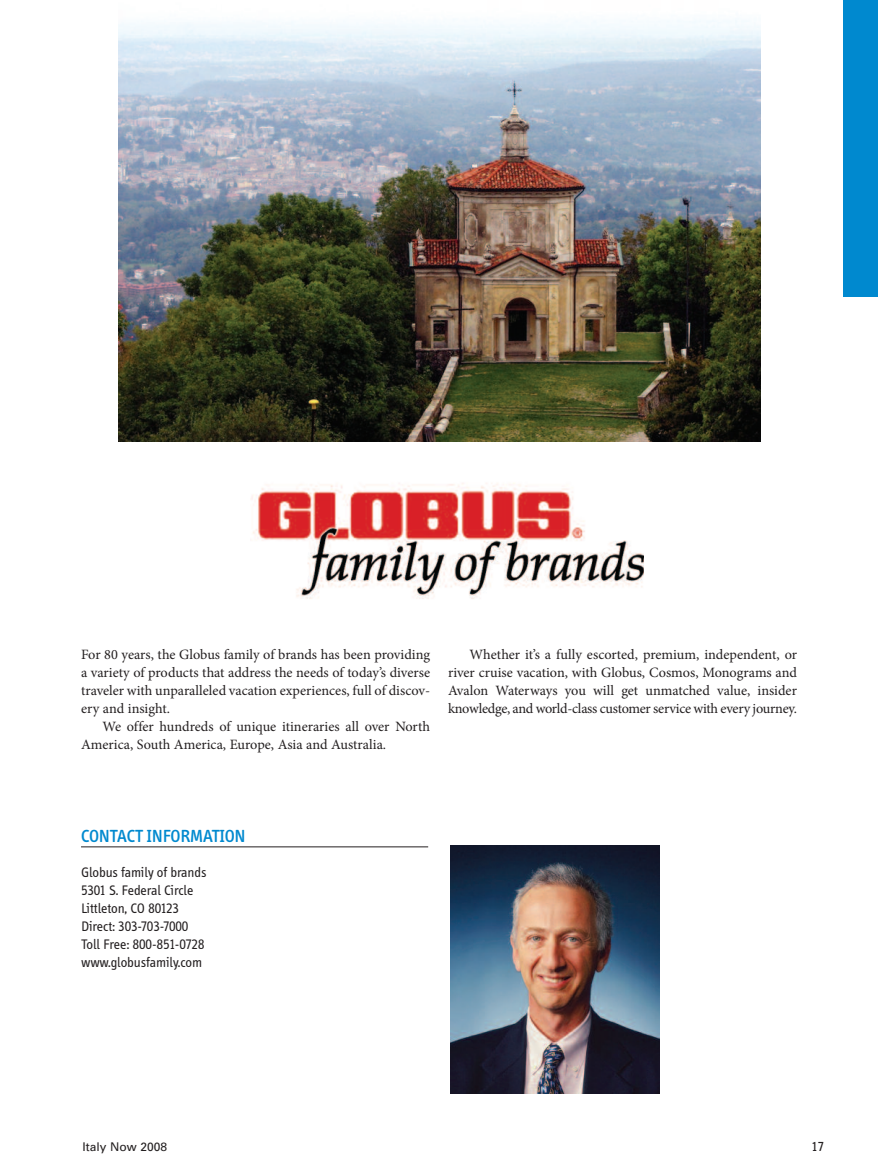
<style>
.page{position:relative;width:878px;height:1175px;background:#fff}
.page>*{position:absolute;margin:0;border:0;box-sizing:border-box;transform-origin:0 0}
.t1{font:500 18px "Info";color:#0089cf}
.t2{font:14.25px/18px "Minion Pro";letter-spacing:-.005em;color:#231f20;text-align:justify}
.t3{font:14.25px/18px "Info";color:#231f20}
.t4{font:13.5px "Info";color:#231f20}
.t5{font:12px "Univers";color:#231f20}
</style>
<div class="page">
<img style="left:118px;top:19px;width:642px;height:422px">
<div style="left:843px;top:0;width:35px;height:297px;background:#0089cf"></div>
<img style="left:450px;top:846px;width:209px;height:248px">
<hr style="left:81px;top:846px;width:347px;height:1px;background:#231f20">
<img style="left:251px;top:483px;width:392px;height:116px">
<p class="t2" style="left:81px;top:647px;width:350px">For 80 years, the Globus family of brands has been providing a variety of products that address the needs of today’s diverse traveler with unparalleled vacation experiences, full of discov&shy;ery and insight.</p>
<p class="t2" style="left:81px;top:719px;width:350px;text-indent:22px">We offer hundreds of unique itineraries all over North<br>America, South America, Europe, Asia and Australia.</p>
<p class="t2" style="left:448px;top:647px;width:350px;text-indent:22px">Whether it’s a fully escorted, premium, independent, or river cruise vacation, with Globus, Cosmos, Monograms and Avalon Waterways you will get unmatched value, insider knowledge, and world-class customer service with every journey.</p>
<p class="t1" style="left:81px;top:829px;width:166px">CONTACT INFORMATION</p>
<p class="t3" style="left:81px;top:864px;width:127px">Globus family of brands<br>5301 S. Federal Circle<br>Littleton, CO 80123<br>Direct: 303-703-7000<br>Toll Free: 800-851-0728 www.globusfamily.com</p>
<p class="t5" style="left:82px;top:1142px;width:86px">Italy Now 2008</p>
<p class="t4" style="left:811px;top:1141px;width:14px">17</p>
</div>
